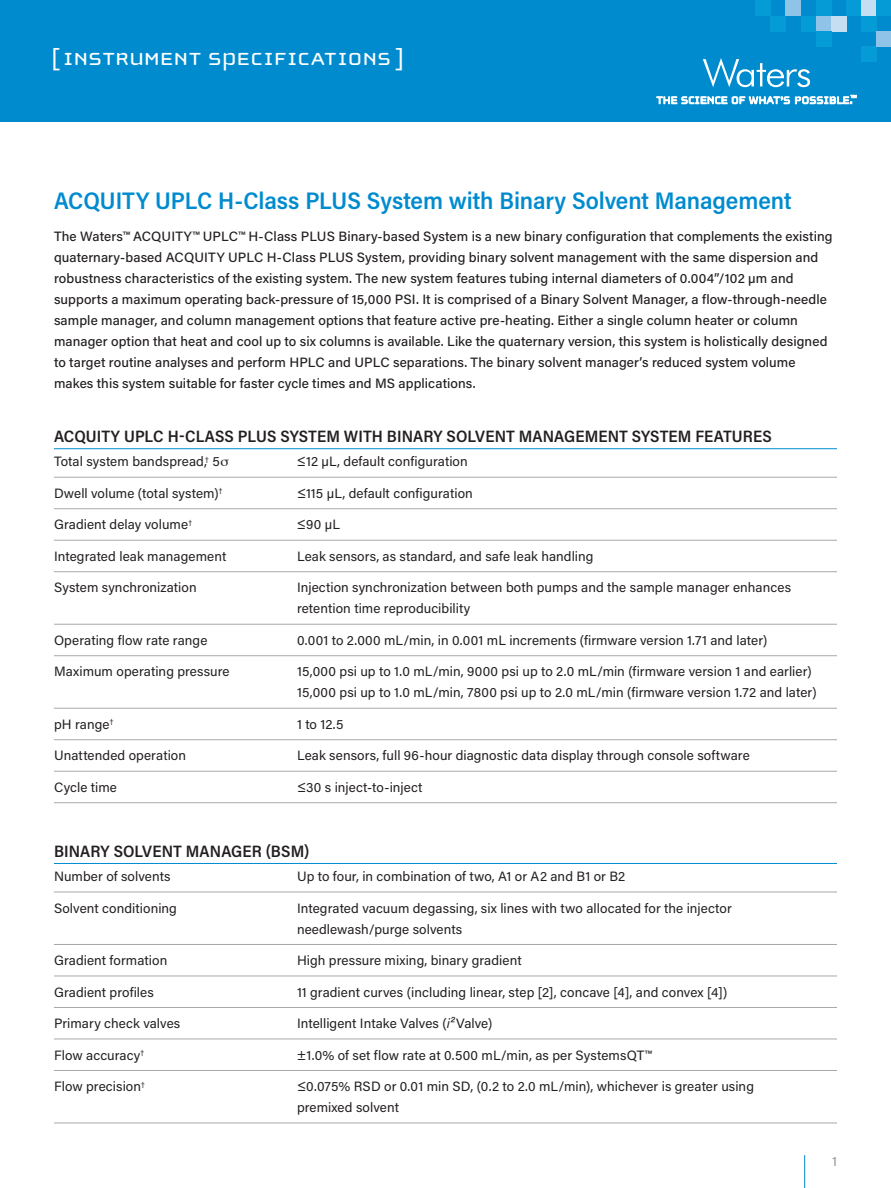
<style>
.page{position:relative;width:891px;height:1188px;background:#fff}
.page>*{position:absolute;margin:0;border:0;box-sizing:border-box;transform-origin:0 0}
.t1{font:25.5px "Cholla Unicase";letter-spacing:.015em;color:#fff;scale:1.1 1}
.t2{font:600 24px "Acumin Pro Semi Cond";letter-spacing:-.005em;color:#008bcf}
.t3{font:600 16.5px "Acumin Pro Semi Cond";letter-spacing:.005em;color:#231f20}
.t4{font:13.5px/21px "Acumin Pro";letter-spacing:.005em;color:#231f20}
.t5{font:500 13.5px/21px "Acumin Pro";letter-spacing:.005em;color:#231f20}
.t6{font:13.5px "Acumin Pro";color:#939598}
.s1{font-style:italic}
</style>
<div class="page">
<div style="left:0;top:0;width:891px;height:122px;background:#008bcf"></div>
<div style="left:755px;top:0;width:15px;height:16px;background:#059bd7"></div>
<div style="left:861px;top:47px;width:15px;height:15px;background:#059bd7"></div>
<div style="left:770px;top:16px;width:16px;height:15px;background:#059bd7"></div>
<div style="left:786px;top:0;width:15px;height:16px;background:#90c3e8"></div>
<div style="left:801px;top:16px;width:15px;height:15px;background:#059bd7"></div>
<div style="left:816px;top:16px;width:16px;height:15px;background:#90c3e8"></div>
<div style="left:832px;top:16px;width:15px;height:15px;background:#c5def2"></div>
<div style="left:816px;top:0;width:16px;height:16px;background:#059bd7"></div>
<div style="left:816px;top:31px;width:16px;height:16px;background:#059bd7"></div>
<div style="left:861px;top:0;width:15px;height:16px;background:#c5def2"></div>
<div style="left:847px;top:0;width:14px;height:16px;background:#059bd7"></div>
<div style="left:876px;top:0;width:15px;height:16px;background:#059bd7"></div>
<div style="left:861px;top:16px;width:15px;height:15px;background:#059bd7"></div>
<div style="left:876px;top:31px;width:15px;height:16px;background:#90c3e8"></div>
<svg style="left:657px;top:95px;width:199px;height:9px"></svg>
<svg style="left:703px;top:58px;width:107px;height:29px"></svg>
<hr style="left:804px;top:1155px;width:1px;height:33px;background:#008bcf">
<hr style="left:54px;top:448px;width:783px;height:1px;background:#008bcf">
<hr style="left:54px;top:477px;width:783px;height:1px;background:#a8a9ad">
<hr style="left:54px;top:508px;width:783px;height:1px;background:#a8a9ad">
<hr style="left:54px;top:540px;width:783px;height:1px;background:#a8a9ad">
<hr style="left:54px;top:571px;width:783px;height:1px;background:#a8a9ad">
<hr style="left:54px;top:624px;width:783px;height:1px;background:#a8a9ad">
<hr style="left:54px;top:655px;width:783px;height:1px;background:#a8a9ad">
<hr style="left:54px;top:708px;width:783px;height:1px;background:#a8a9ad">
<hr style="left:54px;top:739px;width:783px;height:1px;background:#a8a9ad">
<hr style="left:54px;top:771px;width:783px;height:1px;background:#a8a9ad">
<hr style="left:54px;top:802px;width:783px;height:1px;background:#a8a9ad">
<hr style="left:54px;top:863px;width:783px;height:1px;background:#008bcf">
<hr style="left:54px;top:892px;width:783px;height:1px;background:#a8a9ad">
<hr style="left:54px;top:944px;width:783px;height:1px;background:#a8a9ad">
<hr style="left:54px;top:976px;width:783px;height:1px;background:#a8a9ad">
<hr style="left:54px;top:1007px;width:783px;height:1px;background:#a8a9ad">
<hr style="left:54px;top:1039px;width:783px;height:1px;background:#a8a9ad">
<hr style="left:54px;top:1070px;width:783px;height:1px;background:#a8a9ad">
<hr style="left:54px;top:1123px;width:783px;height:1px;background:#a8a9ad">
<h1 class="t1" style="left:51px;top:46px;width:323px">[ INSTRUMENT SPECIFICATIONS ]</h1>
<h2 class="t2" style="left:54px;top:184px;width:739px">ACQUITY UPLC H-Class PLUS System with Binary Solvent Management</h2>
<p class="t5" style="left:54px;top:225px;width:780px">The Waters™ ACQUITY™ UPLC™ H-Class PLUS Binary-based System is a new binary configuration that complements the existing quaternary-based ACQUITY UPLC H-Class PLUS System, providing binary solvent management with the same dispersion and robustness characteristics of the existing system. The new system features tubing internal diameters of 0.004”/102 µm and supports a maximum operating back-pressure of 15,000 PSI. It is comprised of a Binary Solvent Manager, a flow-through-needle sample manager, and column management options that feature active pre-heating. Either a single column heater or column manager option that heat and cool up to six columns is available. Like the quaternary version, this system is holistically designed to target routine analyses and perform HPLC and UPLC separations. The binary solvent manager’s reduced system volume makes this system suitable for faster cycle times and MS applications.</p>
<p class="t3" style="left:54px;top:425px;width:719px">ACQUITY UPLC H-CLASS PLUS SYSTEM WITH BINARY SOLVENT MANAGEMENT SYSTEM FEATURES</p>
<p class="t4" style="left:54px;top:451px;width:167px">Total system bandspread,<sup>†</sup> 5</p>
<p class="t4" style="left:297px;top:451px;width:172px">≤12 µL, default configuration</p>
<p class="t4" style="left:54px;top:482px;width:170px">Dwell volume (total system)<sup>†</sup></p>
<p class="t4" style="left:297px;top:482px;width:177px">≤115 µL, default configuration</p>
<p class="t4" style="left:54px;top:514px;width:140px">Gradient delay volume<sup>†</sup></p>
<p class="t4" style="left:297px;top:514px;width:45px">≤90 µL</p>
<p class="t4" style="left:54px;top:545px;width:174px">Integrated leak management</p>
<p class="t4" style="left:297px;top:545px;width:298px">Leak sensors, as standard, and safe leak handling</p>
<p class="t4" style="left:54px;top:577px;width:144px">System synchronization</p>
<p class="t4" style="left:297px;top:577px;width:496px">Injection synchronization between both pumps and the sample manager enhances retention time reproducibility</p>
<p class="t4" style="left:54px;top:629px;width:155px">Operating flow rate range</p>
<p class="t4" style="left:297px;top:629px;width:472px">0.001 to 2.000 mL/min, in 0.001 mL increments (firmware version 1.71 and later)</p>
<p class="t4" style="left:54px;top:661px;width:177px">Maximum operating pressure</p>
<p class="t4" style="left:297px;top:661px;width:521px">15,000 psi up to 1.0 mL/min, 9000 psi up to 2.0 mL/min (firmware version 1 and earlier)<br>15,000 psi up to 1.0 mL/min, 7800 psi up to 2.0 mL/min (firmware version 1.72 and later)</p>
<p class="t4" style="left:54px;top:713px;width:61px">pH range<sup>†</sup></p>
<p class="t4" style="left:297px;top:713px;width:48px">1 to 12.5</p>
<p class="t4" style="left:54px;top:745px;width:134px">Unattended operation</p>
<p class="t4" style="left:297px;top:745px;width:454px">Leak sensors, full 96-hour diagnostic data display through console software</p>
<p class="t4" style="left:54px;top:776px;width:64px">Cycle time</p>
<p class="t4" style="left:297px;top:776px;width:127px">≤30 s inject-to-inject</p>
<p class="t3" style="left:54px;top:840px;width:257px">BINARY SOLVENT MANAGER (BSM)</p>
<p class="t4" style="left:54px;top:865px;width:118px">Number of solvents</p>
<p class="t4" style="left:297px;top:865px;width:330px">Up to four, in combination of two, A1 or A2 and B1 or B2</p>
<p class="t4" style="left:54px;top:897px;width:124px">Solvent conditioning</p>
<p class="t4" style="left:297px;top:897px;width:436px">Integrated vacuum degassing, six lines with two allocated for the injector needlewash/purge solvents</p>
<p class="t4" style="left:54px;top:949px;width:115px">Gradient formation</p>
<p class="t4" style="left:297px;top:949px;width:226px">High pressure mixing, binary gradient</p>
<p class="t4" style="left:54px;top:981px;width:101px">Gradient profiles</p>
<p class="t4" style="left:297px;top:981px;width:432px">11 gradient curves (including linear, step [2], concave [4], and convex [4])</p>
<p class="t4" style="left:54px;top:1012px;width:128px">Primary check valves</p>
<p class="t4" style="left:297px;top:1012px;width:197px">Intelligent Intake Valves (<span class="s1">i²</span>Valve)</p>
<p class="t4" style="left:54px;top:1044px;width:92px">Flow accuracy<sup>†</sup></p>
<p class="t4" style="left:297px;top:1044px;width:356px">±1.0% of set flow rate at 0.500 mL/min, as per SystemsQT™</p>
<p class="t4" style="left:54px;top:1075px;width:93px">Flow precision<sup>†</sup></p>
<p class="t4" style="left:297px;top:1075px;width:459px">≤0.075% RSD or 0.01 min SD, (0.2 to 2.0 mL/min), whichever is greater using premixed solvent</p>
<p class="t6" style="left:832px;top:1151px;width:6px">1</p>
</div>
